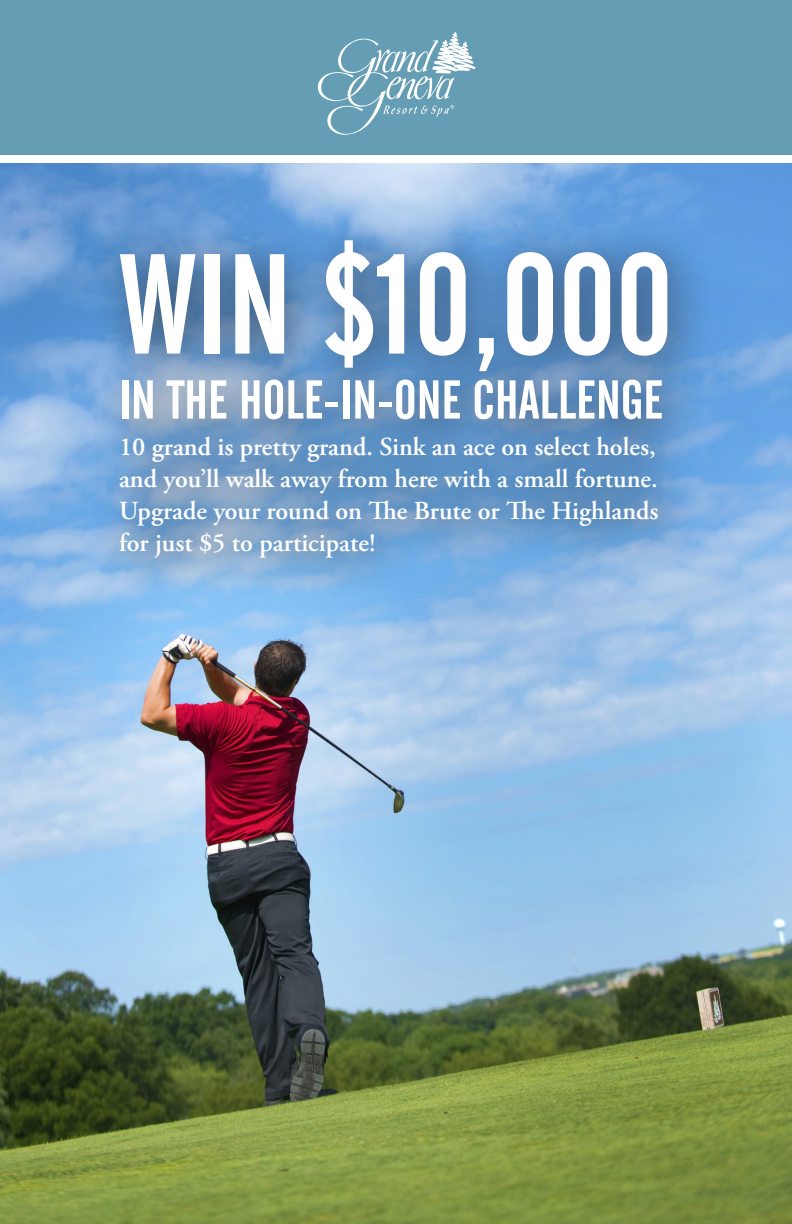
<style>
.page{position:relative;width:792px;height:1224px;background:#fff}
.page>*{position:absolute;margin:0;border:0;box-sizing:border-box;transform-origin:0 0}
.t1{font:140.8px "Alternate Gothic No 2 BT";color:#fff}
.t2{font:54.2px "Alternate Gothic No 2 BT";color:#fff}
.t3{font:600 26px "Adobe Garamond Pro";color:#fff}
</style>
<div class="page">
<div style="left:0;top:0;width:792px;height:154px;background:#659eb4"></div>
<svg style="left:318px;top:32px;width:157px;height:103px"></svg>
<img style="left:0;top:163px;width:792px;height:1061px">
<div style="left:88px;top:209px;width:626px;height:391px;background:#231f20;opacity:.5"></div>
<p class="t1" style="left:119px;top:226px;width:555px">WIN $10,000</p>
<p class="t2" style="left:119px;top:370px;width:546px">IN THE HOLE-IN-ONE CHALLENGE</p>
<p class="t3" style="left:119px;top:431px;width:538px">10 grand is pretty grand. Sink an ace on select holes,</p>
<p class="t3" style="left:119px;top:463px;width:540px">and you’ll walk away from here with a small fortune.</p>
<p class="t3" style="left:119px;top:495px;width:541px">Upgrade your round on The Brute or The Highlands</p>
<p class="t3" style="left:119px;top:527px;width:259px">for just $5 to participate!</p>
</div>
